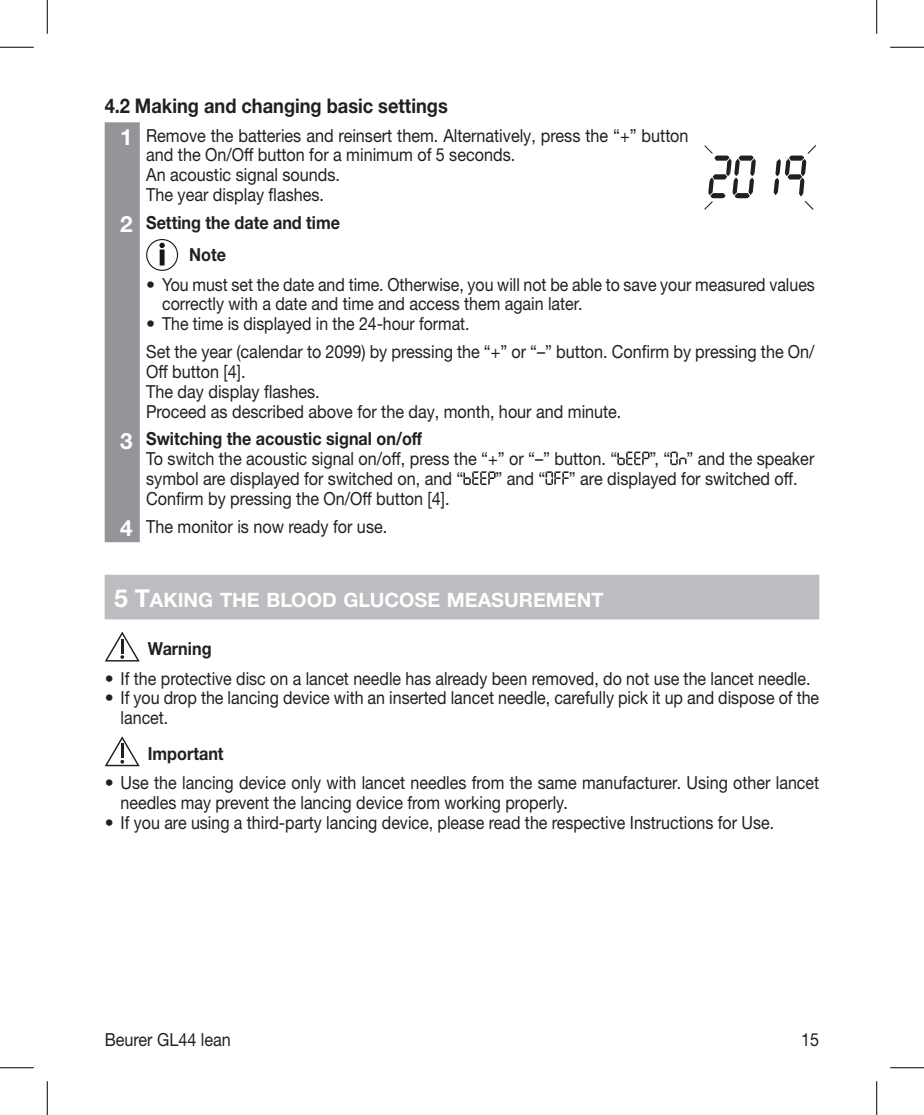
<style>
.page{position:relative;width:924px;height:1115px;background:#fff}
.page>*{position:absolute;margin:0;border:0;box-sizing:border-box;transform-origin:0 0}
.t1{font:700 20.25px "Helvetica Neue LTW1 G";color:#231f20;scale:.9 1}
.t2{font:19.8px "Helvetica Neue LTW1 G Bd SC800";color:#fff}
.t3{font:18px/19.8px "Helvetica Neue LTW1 G";color:#231f20}
.t4{font:18px/19.8px "Helvetica Neue LTW1 G";color:#231f20;scale:.9 1}
.t5{font:700 18px/32.6px "Helvetica Neue LTW1 G";color:#231f20;scale:.9 1}
.s1{font-weight:700;font-size:22.5px;color:#fff}
.s2{font-size:22.5px;color:#fff}
.s3{font-weight:700}
.s4{font-size:24.75px}
</style>
<div class="page">
<div style="left:105px;top:575px;width:714px;height:44px;background:#bcbdc0"></div>
<div style="left:105px;top:122px;width:35px;height:420px;background:#939598"></div>
<svg style="left:704px;top:145px;width:51px;height:65px"></svg>
<svg style="left:773px;top:145px;width:43px;height:65px"></svg>
<div style="left:146px;top:239px;width:32px;height:32px;border:1px solid #151616;border-radius:50%"></div>
<div style="left:160px;top:250px;width:5px;height:16px;border:2px solid #151616"></div>
<svg style="left:159px;top:243px;width:6px;height:5px"></svg>
<svg style="left:617px;top:452px;width:32px;height:13px"></svg>
<svg style="left:670px;top:452px;width:16px;height:13px"></svg>
<svg style="left:463px;top:471px;width:32px;height:14px"></svg>
<svg style="left:545px;top:471px;width:24px;height:14px"></svg>
<svg style="left:105px;top:632px;width:35px;height:30px"></svg>
<svg style="left:105px;top:736px;width:35px;height:30px"></svg>
<hr style="left:0;top:47px;width:34px;height:1px;background:#000">
<hr style="left:890px;top:47px;width:34px;height:1px;background:#000">
<hr style="left:0;top:1067px;width:34px;height:1px;background:#000">
<hr style="left:890px;top:1067px;width:34px;height:1px;background:#000">
<hr style="left:47px;top:0;width:1px;height:34px;background:#000">
<hr style="left:47px;top:1081px;width:1px;height:34px;background:#000">
<hr style="left:876px;top:0;width:1px;height:34px;background:#000">
<hr style="left:876px;top:1081px;width:1px;height:34px;background:#000">
<p class="t1" style="left:105px;top:93px;width:383px">4.2 Making and changing basic settings</p>
<p class="t4" style="left:146px;top:125px;width:604px;text-indent:-26px"><span class="s1">1</span> Remove the batteries and reinsert them. Alternatively, press the “+” button and the On/Off button for a minimum of 5 seconds.<br>An acoustic signal sounds.<br>The year display flashes.</p>
<p class="t5" style="left:189px;top:206px;width:169px;text-indent:-69px"><span class="s2">2</span> Setting the date and time<br>Note</p>
<p class="t3" style="left:162px;top:274px;width:654px;text-indent:-16px">• You must set the date and time. Otherwise, you will not be able to save your measured values correctly with a date and time and access them again later.</p>
<p class="t3" style="left:146px;top:310px;width:670px;line-height:27.9px">• The time is displayed in the 24-hour format.<br>Set the year (calendar to 2099) by pressing the “+” or “–” button. Confirm by pressing the On/</p>
<p class="t4" style="left:146px;top:362px;width:529px">Off button [4].<br>The day display flashes.<br>Proceed as described above for the day, month, hour and minute.</p>
<p class="t4" style="left:146px;top:429px;width:525px;text-indent:-26px"><span class="s1">3</span> <span class="s3">Switching the acoustic signal on/off<br></span>To switch the acoustic signal on/off, press the “+” or “–” button. “</p>
<p class="t4" style="left:649px;top:449px;width:185px">”, “ ” and the speaker</p>
<p class="t4" style="left:146px;top:469px;width:354px">symbol are displayed for switched on, and “</p>
<p class="t4" style="left:495px;top:469px;width:57px">” and “</p>
<p class="t4" style="left:569px;top:469px;width:256px">” are displayed for switched off.</p>
<p class="t4" style="left:120px;top:484px;width:367px;line-height:27.9px;text-indent:26px">Confirm by pressing the On/Off button [4].<br><span class="s1">4</span> The monitor is now ready for use.</p>
<p class="t2" style="left:114px;top:587px;width:491px"><span class="s4">5 T</span>AKING THE BLOOD GLUCOSE MEASUREMENT</p>
<p class="t5" style="left:148px;top:632px;width:72px">Warning</p>
<p class="t3" style="left:105px;top:668px;width:707px">• If the protective disc on a lancet needle has already been removed, do not use the lancet needle.</p>
<p class="t3" style="left:121px;top:688px;width:700px;text-indent:-16px">• If you drop the lancing device with an inserted lancet needle, carefully pick it up and dispose of the lancet.</p>
<p class="t5" style="left:148px;top:737px;width:86px">Important</p>
<p class="t3" style="left:121px;top:773px;width:700px;text-indent:-16px">• Use the lancing device only with lancet needles from the same manufacturer. Using other lancet needles may prevent the lancing device from working properly.</p>
<p class="t3" style="left:105px;top:812px;width:671px">• If you are using a third-party lancing device, please read the respective Instructions for Use.</p>
<p class="t4" style="left:105px;top:1029px;width:142px">Beurer GL44 lean</p>
<p class="t4" style="left:801px;top:1029px;width:22px">15</p>
</div>
